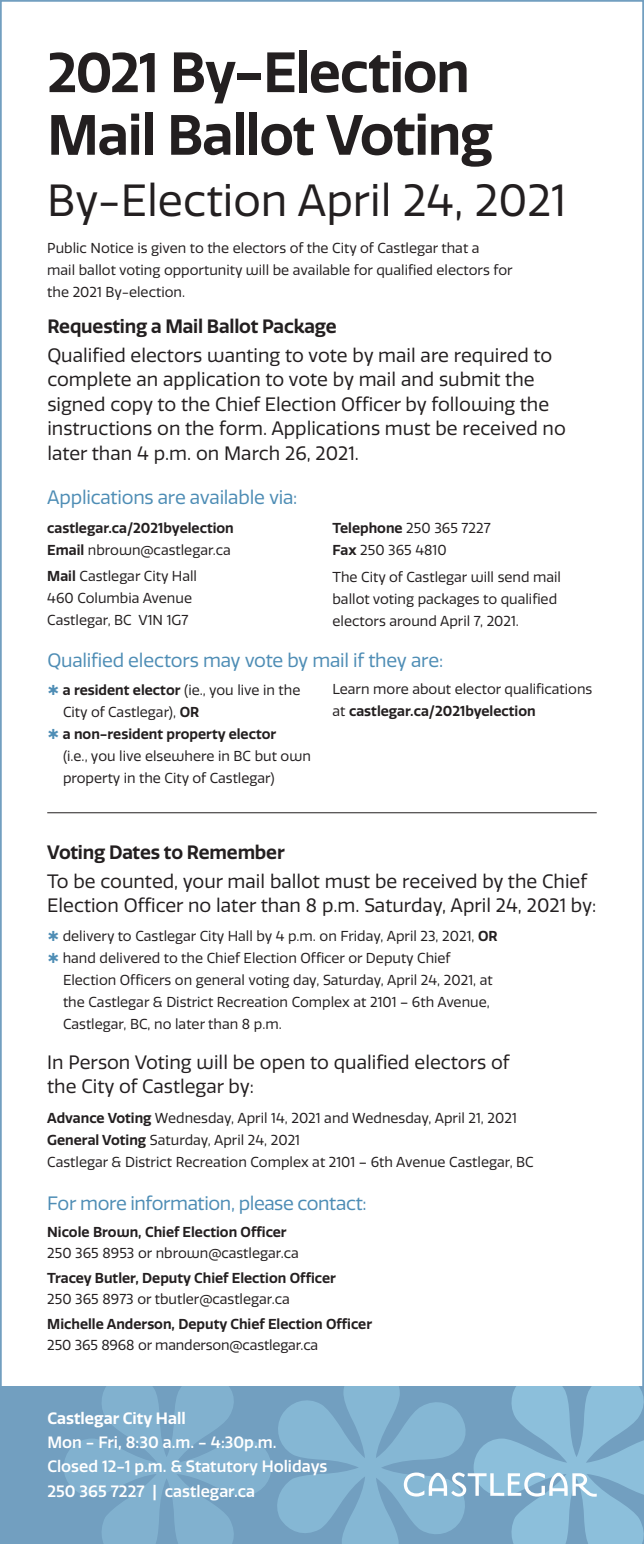
<style>
.page{position:relative;width:644px;height:1544px;background:#fff}
.page>*{position:absolute;margin:0;border:0;box-sizing:border-box;transform-origin:0 0}
.t1{font:600 55.12px/62.6px "Quatro";letter-spacing:-.025em;color:#231f20}
.t2{font:43.75px "Quatro";color:#231f20}
.Body_Large{font:18.9px/24.5px "Quatro";color:#231f20}
.t3{font:18.9px "Quatro";letter-spacing:-.015em;color:#4e8db5}
.Bold_Title{font:600 18.9px "Quatro";letter-spacing:-.01em;color:#231f20}
.Footer_Text{font:500 15.92px/24.3px "Quatro";color:#fff}
.Body_Small{font:14px/21.9px "Quatro";color:#231f20}
.Body_Small-2{font:600 14px/21px "Quatro";color:#231f20}
.s1{font-size:54.25px}
.s2{font-weight:400}
.s3{font-weight:600}
</style>
<div class="page">
<div style="left:0;top:1386px;width:644px;height:158px;background:#729fc0"></div>
<svg style="left:64px;top:1386px;width:580px;height:158px"></svg>
<hr style="left:47px;top:812px;width:550px;height:1px;background:#231f20">
<h1 class="t1" style="left:47px;top:42px;width:447px"><span class="s1">2021</span> By-Election<br>Mail Ballot Voting</h1>
<h2 class="t2" style="left:47px;top:175px;width:520px">By-Election April 24, 2021</h2>
<p class="Body_Small" style="left:47px;top:237px;width:467px">Public Notice is given to the electors of the City of Castlegar that a<br>mail ballot voting opportunity will be available for qualified electors for the 2021 By-election.</p>
<p class="Bold_Title" style="left:47px;top:315px;width:291px">Requesting a Mail Ballot Package</p>
<p class="Body_Large" style="left:47px;top:343px;width:520px">Qualified electors wanting to vote by mail are required to complete an application to vote by mail and submit the signed copy to the Chief Election Officer by following the instructions on the form. Applications must be received no later than 4 p.m. on March 26, 2021.</p>
<h3 class="t3" style="left:47px;top:486px;width:252px">Applications are available via:</h3>
<p class="Body_Small-2" style="left:47px;top:517px;width:188px;line-height:21.9px">castlegar.ca/2021byelection<br>Email <span class="s2">nbrown@castlegar.ca</span></p>
<p class="Body_Small" style="left:47px;top:565px;width:151px"><span class="s3">Mail</span> Castlegar City Hall<br>460 Columbia Avenue<br>Castlegar, BC V1N 1G7</p>
<p class="Body_Small" style="left:332px;top:517px;width:160px"><span class="s3">Telephone</span> 250 365 7227<br><span class="s3">Fax</span> 250 365 4810</p>
<p class="Body_Small" style="left:332px;top:566px;width:230px">The City of Castlegar will send mail ballot voting packages to qualified electors around April 7, 2021.</p>
<h3 class="t3" style="left:47px;top:649px;width:397px">Qualified electors may vote by mail if they are:</h3>
<p class="Body_Small" style="left:63px;top:680px;width:239px"><span class="s3">a resident elector</span> (ie., you live in the<br>City of Castlegar), <span class="s3">OR</span></p>
<p class="Body_Small" style="left:63px;top:723px;width:250px"><span class="s3">a non-resident property elector<br></span>(i.e., you live elsewhere in BC but own property in the City of Castlegar)</p>
<p class="Body_Small" style="left:332px;top:678px;width:261px">Learn more about elector qualifications at <span class="s3">castlegar.ca/2021byelection</span></p>
<p class="Bold_Title" style="left:47px;top:841px;width:239px">Voting Dates to Remember</p>
<p class="Body_Large" style="left:47px;top:869px;width:551px">To be counted, your mail ballot must be received by the Chief<br>Election Officer no later than 8 p.m. Saturday, April 24, 2021 by:</p>
<p class="Body_Small" style="left:63px;top:925px;width:436px">delivery to Castlegar City Hall by 4 p.m. on Friday, April 23, 2021, <span class="s3">OR</span></p>
<p class="Body_Small" style="left:63px;top:947px;width:432px">hand delivered to the Chief Election Officer or Deputy Chief Election Officers on general voting day, Saturday, April 24, 2021, at the Castlegar &amp; District Recreation Complex at 2101 – 6th Avenue, Castlegar, BC, no later than 8 p.m.</p>
<p class="Body_Large" style="left:47px;top:1050px;width:464px">In Person Voting will be open to qualified electors of the City of Castlegar by:</p>
<p class="Body_Small" style="left:47px;top:1107px;width:471px"><span class="s3">Advance Voting</span> Wednesday, April 14, 2021 and Wednesday, April 21, 2021</p>
<p class="Body_Small" style="left:47px;top:1129px;width:488px"><span class="s3">General Voting</span> Saturday, April 24, 2021<br>Castlegar &amp; District Recreation Complex at 2101 – 6th Avenue Castlegar, BC</p>
<h3 class="t3" style="left:47px;top:1192px;width:321px">For more information, please contact:</h3>
<p class="Body_Small-2" style="left:47px;top:1221px;width:253px">Nicole Brown, Chief Election Officer<br><span class="s2">250 365 8953 or nbrown@castlegar.ca</span></p>
<p class="Body_Small-2" style="left:47px;top:1267px;width:290px">Tracey Butler, Deputy Chief Election Officer<br><span class="s2">250 365 8973 or tbutler@castlegar.ca</span></p>
<p class="Body_Small-2" style="left:47px;top:1313px;width:326px">Michelle Anderson, Deputy Chief Election Officer<br><span class="s2">250 365 8968 or manderson@castlegar.ca</span></p>
<p class="Footer_Text" style="left:47px;top:1406px;width:282px"><span class="s3">Castlegar City Hall<br></span>Mon - Fri, 8:30 a.m. - 4:30p.m.<br>Closed 12-1 p.m. &amp; Statutory Holidays</p>
<p class="Footer_Text" style="left:47px;top:1479px;width:209px">250 365 7227 | castlegar.ca</p>
</div>
